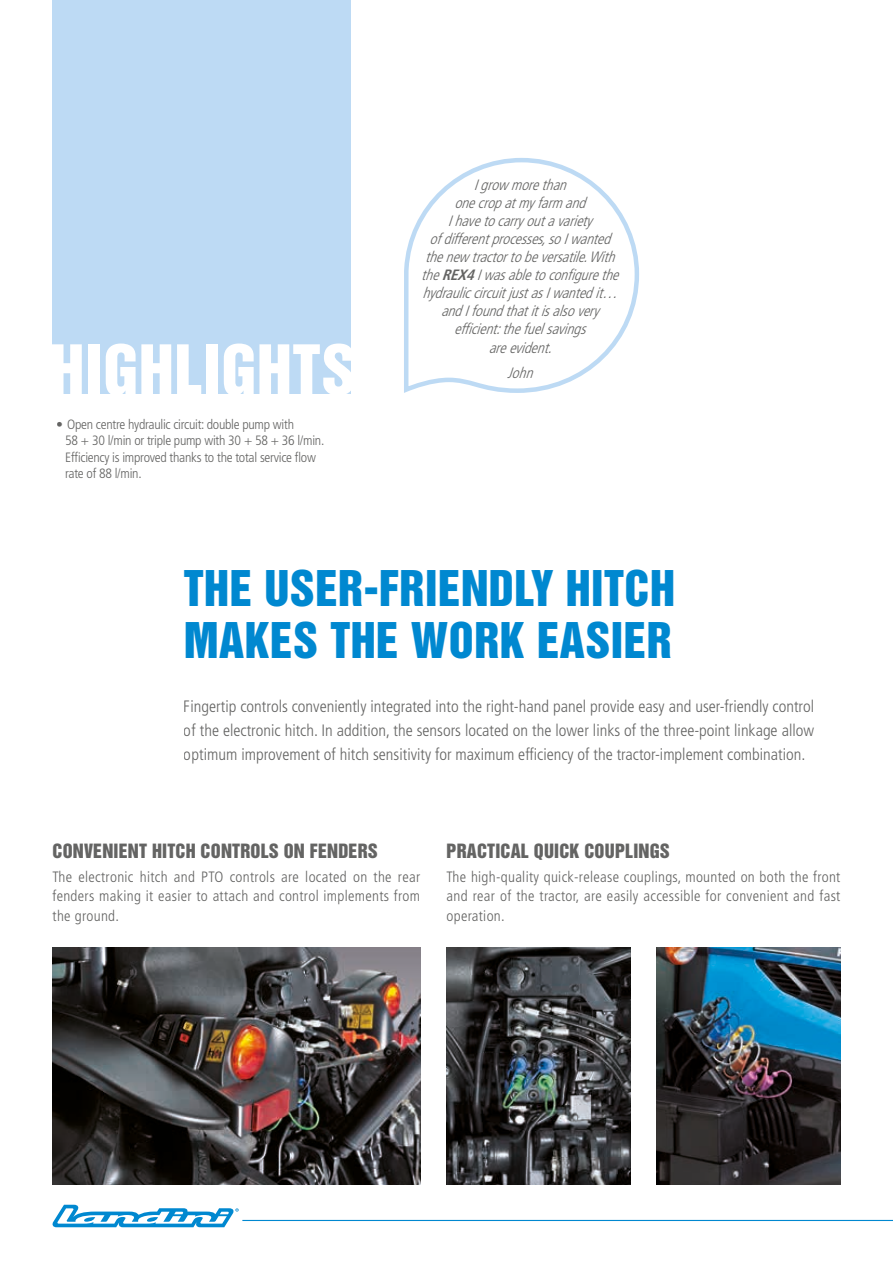
<style>
.page{position:relative;width:893px;height:1263px;background:#fff}
.page>*{position:absolute;margin:0;border:0;box-sizing:border-box;transform-origin:0 0}
.t1{font:63px "Helvetica Inserat";letter-spacing:.01em;color:#fff}
.t2{font:45px/52.5px "Helvetica Inserat";letter-spacing:.01em;color:#0088d0}
.t3{font:18px "Helvetica Inserat";letter-spacing:.01em;color:#646463}
.t4{font:300 condensed 16.5px/24px "Frutiger LT Std";color:#646463;text-align:justify}
.t5{font:300 condensed 15px/19.5px "Frutiger LT Std";letter-spacing:.02em;color:#646463;text-align:justify}
.t6{font:italic 300 condensed 15px/18px "Frutiger LT Std";color:#646463;text-align:center}
.t7{font:300 condensed 13.5px/16.5px "Frutiger LT Std";letter-spacing:-.02em;color:#646463}
.s1{font-weight:700}
</style>
<div class="page">
<img style="left:53px;top:947px;width:367px;height:237px">
<img style="left:657px;top:947px;width:183px;height:237px">
<img style="left:446px;top:947px;width:184px;height:237px">
<div style="left:53px;top:0;width:298px;height:394px;background:#bddaf4"></div>
<svg style="left:52px;top:1205px;width:187px;height:22px"></svg>
<hr style="left:242px;top:1220px;width:651px;height:1px;background:#0088d0">
<svg style="left:404px;top:158px;width:235px;height:235px"></svg>
<h1 class="t1" style="left:49px;top:332px;width:308px">HIGHLIGHTS</h1>
<p class="t7" style="left:65px;top:416px;width:261px;text-indent:-9px">• Open centre hydraulic circuit: double pump with<br>58 + 30 l/min or triple pump with 30 + 58 + 36 l/min.<br>Efficiency is improved thanks to the total service flow rate of 88 l/min.</p>
<p class="t6" style="left:421px;top:176px;width:204px">Igrowmorethan onecropatmyfarmand<br>Ihavetocarryoutavariety ofdifferentprocesses,soIwanted thenewtractortobeversatile.With the<span class="s1">REX4</span>Iwasabletoconfigurethe hydrauliccircuitjustasIwantedit… andIfoundthatitisalsovery efficient:thefuelsavings areevident.</p>
<p class="t6" style="left:507px;top:364px;width:32px">John</p>
<h2 class="t2" style="left:184px;top:563px;width:493px">THE USER-FRIENDLY HITCH<br>MAKES THE WORK EASIER</h2>
<p class="t4" style="left:184px;top:694px;width:632px">Fingertip controls conveniently integrated into the right-hand panel provide easy and user-friendly control of the electronic hitch. In addition, the sensors located on the lower links of the three-point linkage allow optimum improvement of hitch sensitivity for maximum efficiency of the tractor-implement combination.</p>
<p class="t3" style="left:53px;top:840px;width:327px">CONVENIENT HITCH CONTROLS ON FENDERS</p>
<p class="t5" style="left:53px;top:867px;width:369px">The electronic hitch and PTO controls are located on the rear fenders making it easier to attach and control implements from the ground.</p>
<p class="t3" style="left:446px;top:840px;width:225px">PRACTICAL QUICK COUPLINGS</p>
<p class="t5" style="left:446px;top:867px;width:395px">The high-quality quick-release couplings, mounted on both the front and rear of the tractor, are easily accessible for convenient and fast operation.</p>
</div>
